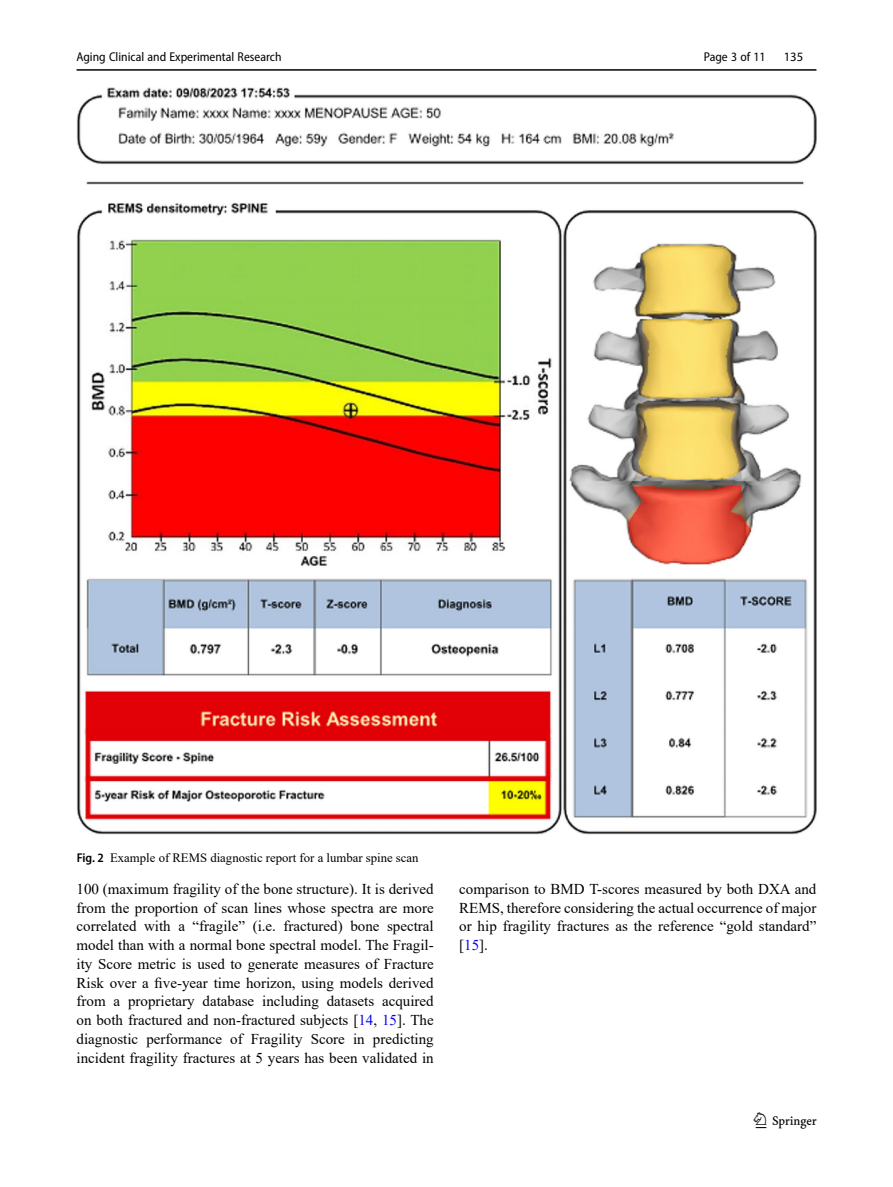
<style>
.page{position:relative;width:893px;height:1187px;background:#fff}
.page>*{position:absolute;margin:0;border:0;box-sizing:border-box;transform-origin:0 0}
.t1{font:22.5px "Springnew";color:#000}
.Body_Text_Indent{font:15px/18.8px "Times New Roman";color:#000;text-align:justify}
.Figure_Caption{font:12.75px "Times New Roman";color:#000}
.t2{font:semi-condensed 12.75px "Myriad Pro";color:#000}
.t3{font:12.75px "Myriad Pro";color:#000}
.s1{font-family:"Myriad Pro";font-weight:600;font-stretch:semi-condensed}
.s2{color:#00f}
</style>
<div class="page">
<hr style="left:77px;top:69px;width:739px;height:2px;background:#000">
<img style="left:77px;top:87px;width:740px;height:747px">
<p class="t2" style="left:77px;top:49px;width:206px">Aging Clinical and Experimental Research</p>
<p class="t2" style="left:704px;top:49px;width:63px">Page 3 of 11</p>
<p class="t3" style="left:784px;top:48px;width:21px">135</p>
<p class="Figure_Caption" style="left:77px;top:848px;width:343px"><span class="s1">Fig. 2</span> Example of REMS diagnostic report for a lumbar spine scan</p>
<p class="Body_Text_Indent" style="left:77px;top:878px;width:359px">100 (maximum fragility of the bone structure). It is derived from the proportion of scan lines whose spectra are more correlated with a “fragile” (i.e. fractured) bone spectral model than with a normal bone spectral model. The Fragil&shy;ity Score metric is used to generate measures of Fracture Risk over a five-year time horizon, using models derived from a proprietary database including datasets acquired on both fractured and non-fractured subjects [<span class="s2">14</span>, <span class="s2">15</span>]. The diagnostic performance of Fragility Score in predicting incident fragility fractures at 5 years has been validated in</p>
<p class="Body_Text_Indent" style="left:459px;top:878px;width:359px">comparison to BMD T-scores measured by both DXA and REMS, therefore considering the actual occurrence of major or hip fragility fractures as the reference “gold standard” [<span class="s2">15</span>].</p>
<h1 class="t1" style="left:756px;top:1107px;width:63px">1 3</h1>
</div>
